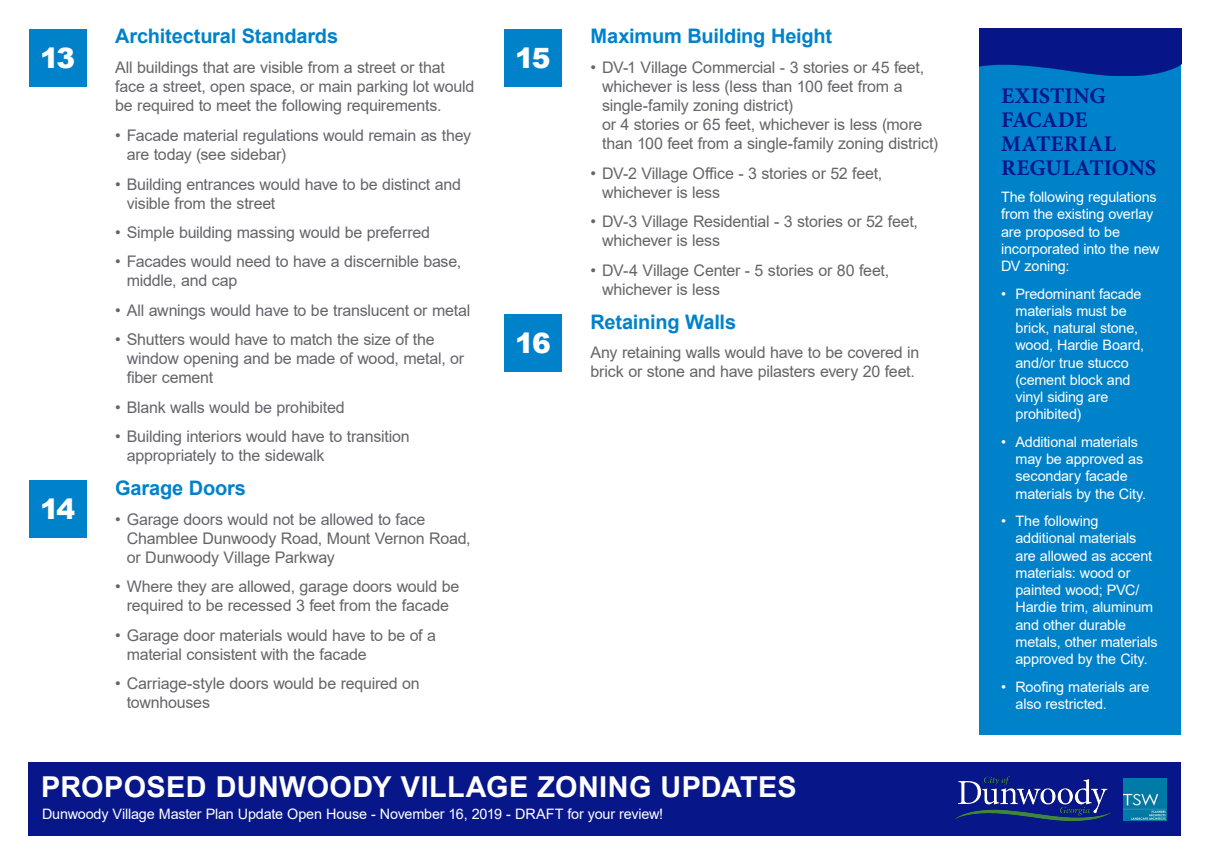
<style>
.page{position:relative;width:1210px;height:864px;background:#fff}
.page>*{position:absolute;margin:0;border:0;box-sizing:border-box;transform-origin:0 0}
.t1{font:700 28.8px "Arial";letter-spacing:.015em;color:#fff}
.t2{font:900 28px "Arial";letter-spacing:-.075em;color:#fff}
.t3{font:700 22.4px/24px "Minion Pro";letter-spacing:.005em;color:#071689}
.t4{font:700 20px "Arial";letter-spacing:-.01em;color:#0082ca}
.t5{font:16px/19.2px "Arial";letter-spacing:-.015em;color:#65646a}
.t6{font:14.4px/17.3px "Arial";letter-spacing:-.015em;color:#fff}
</style>
<div class="page">
<div style="left:29px;top:762px;width:1152px;height:73px;background:#071689"></div>
<img style="left:955px;top:776px;width:155px;height:45px">
<img style="left:1124px;top:778px;width:42px;height:43px">
<div style="left:979px;top:29px;width:202px;height:705px;background:#0082ca"></div>
<img style="left:979px;top:29px;width:202px;height:46px">
<div style="left:29px;top:29px;width:57px;height:57px;background:#0082ca"></div>
<div style="left:29px;top:480px;width:57px;height:58px;background:#0082ca"></div>
<div style="left:504px;top:315px;width:58px;height:57px;background:#0082ca"></div>
<div style="left:504px;top:29px;width:58px;height:57px;background:#0082ca"></div>
<h2 class="t2" style="left:40px;top:37px;width:37px">13</h2>
<h2 class="t2" style="left:40px;top:489px;width:37px">14</h2>
<p class="t4" style="left:115px;top:22px;width:224px">Architectural Standards</p>
<p class="t5" style="left:115px;top:57px;width:361px">All buildings that are visible from a street or that face a street, open space, or main parking lot would be required to meet the following requirements.</p>
<p class="t5" style="left:127px;top:126px;width:346px;text-indent:-12px">• Facade material regulations would remain as they are today (see sidebar)</p>
<p class="t5" style="left:127px;top:174px;width:336px;text-indent:-12px">• Building entrances would have to be distinct and visible from the street</p>
<p class="t5" style="left:115px;top:223px;width:316px">• Simple building massing would be preferred</p>
<p class="t5" style="left:127px;top:252px;width:336px;text-indent:-12px">• Facades would need to have a discernible base, middle, and cap</p>
<p class="t5" style="left:115px;top:300px;width:356px">• All awnings would have to be translucent or metal</p>
<p class="t5" style="left:127px;top:330px;width:339px;text-indent:-12px">• Shutters would have to match the size of the window opening and be made of wood, metal, or fiber cement</p>
<p class="t5" style="left:115px;top:397px;width:231px">• Blank walls would be prohibited</p>
<p class="t5" style="left:127px;top:427px;width:284px;text-indent:-12px">• Building interiors would have to transition appropriately to the sidewalk</p>
<p class="t4" style="left:115px;top:474px;width:132px">Garage Doors</p>
<p class="t5" style="left:127px;top:509px;width:345px;text-indent:-12px">• Garage doors would not be allowed to face<br>Chamblee Dunwoody Road, Mount Vernon Road, or Dunwoody Village Parkway</p>
<p class="t5" style="left:115px;top:577px;width:346px;text-align:center">• Where they are allowed, garage doors would be required to be recessed 3 feet from the facade</p>
<p class="t5" style="left:127px;top:625px;width:311px;text-indent:-12px">• Garage door materials would have to be of a material consistent with the facade</p>
<p class="t5" style="left:127px;top:674px;width:294px;text-indent:-12px">• Carriage-style doors would be required on townhouses</p>
<h2 class="t2" style="left:515px;top:37px;width:37px">15</h2>
<h2 class="t2" style="left:515px;top:323px;width:37px">16</h2>
<p class="t4" style="left:590px;top:22px;width:243px">Maximum Building Height</p>
<p class="t5" style="left:602px;top:57px;width:337px;text-indent:-12px">• DV-1 Village Commercial - 3 stories or 45 feet, whichever is less (less than 100 feet from a single-family zoning district)<br>or 4 stories or 65 feet, whichever is less (more than 100 feet from a single-family zoning district)</p>
<p class="t5" style="left:602px;top:163px;width:282px;text-indent:-12px">• DV-2 Village Office - 3 stories or 52 feet, whichever is less</p>
<p class="t5" style="left:602px;top:212px;width:317px;text-indent:-12px">• DV-3 Village Residential - 3 stories or 52 feet, whichever is less</p>
<p class="t5" style="left:602px;top:260px;width:289px;text-indent:-12px">• DV-4 Village Center - 5 stories or 80 feet, whichever is less</p>
<p class="t4" style="left:590px;top:308px;width:147px">Retaining Walls</p>
<p class="t5" style="left:590px;top:343px;width:330px">Any retaining walls would have to be covered in brick or stone and have pilasters every 20 feet.</p>
<h1 class="t1" style="left:41px;top:766px;width:757px">PROPOSED DUNWOODY VILLAGE ZONING UPDATES</h1>
<p class="t6" style="left:42px;top:805px;width:623px">Dunwoody Village Master Plan Update Open House - November 16, 2019 - DRAFT for your review!</p>
<h3 class="t3" style="left:1001px;top:83px;width:156px">EXISTING<br>FACADE<br>MATERIAL<br>REGULATIONS</h3>
<p class="t6" style="left:1001px;top:188px;width:160px">The following regulations from the existing overlay are proposed to be incorporated into the new<br>DV zoning:</p>
<p class="t6" style="left:1015px;top:285px;width:130px;text-indent:-14px">• Predominant facade materials must be brick, natural stone, wood, Hardie Board, and/or true stucco (cement block and vinyl siding are prohibited)</p>
<p class="t6" style="left:1015px;top:433px;width:132px;text-indent:-14px">• Additional materials may be approved as secondary facade materials by the City.</p>
<p class="t6" style="left:1015px;top:512px;width:144px;text-indent:-14px">• The following additional materials are allowed as accent materials: wood or painted wood; PVC/<br>Hardie trim, aluminum and other durable metals, other materials approved by the City.</p>
<p class="t6" style="left:1015px;top:678px;width:136px;text-indent:-14px">• Roofing materials are also restricted.</p>
</div>
